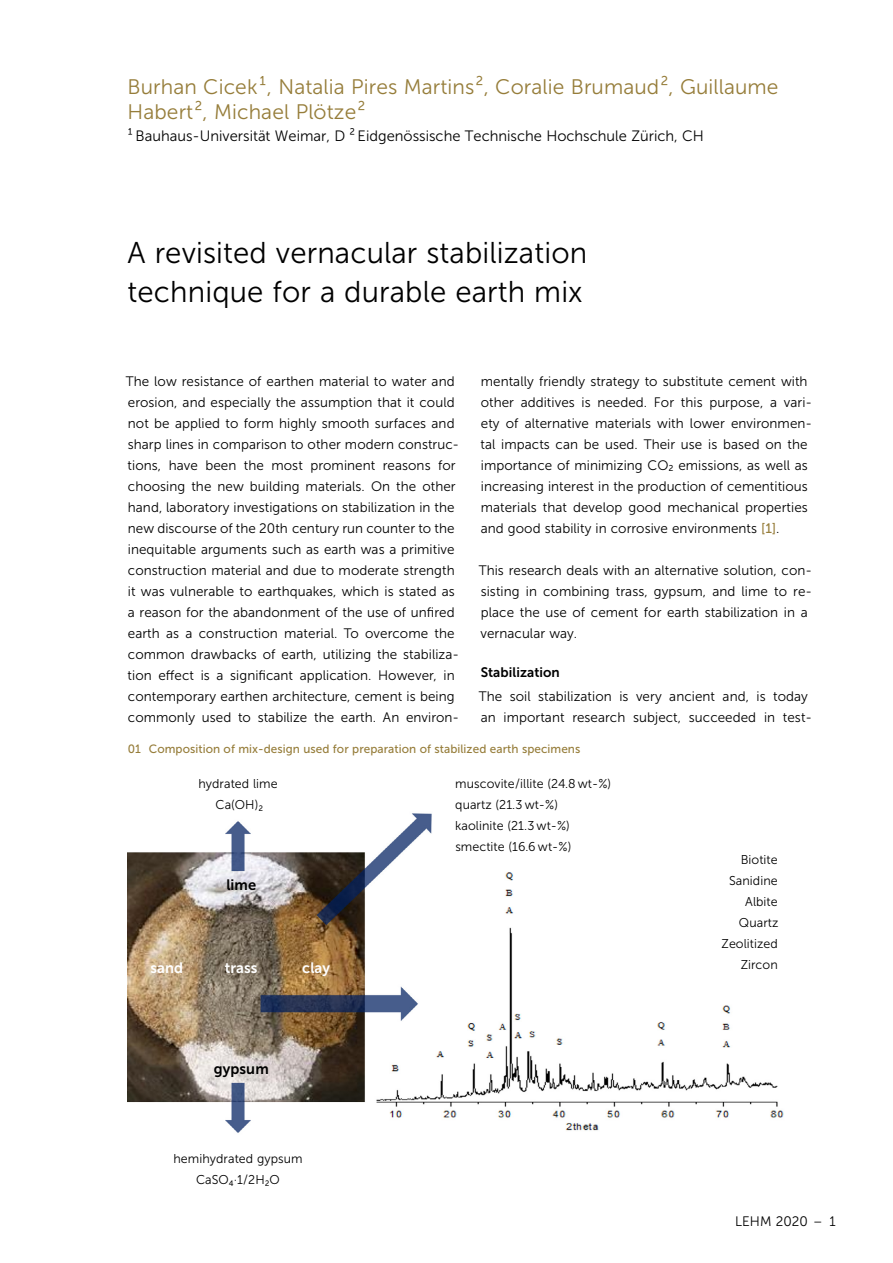
<style>
.page{position:relative;width:893px;height:1263px;background:#fff}
.page>*{position:absolute;margin:0;border:0;box-sizing:border-box;transform-origin:0 0}
.t1{font:30px/39px "Museo Sans 300";letter-spacing:.005em;color:#000}
.t2{font:21px/25.2px "Museo Sans 300";letter-spacing:.005em;color:#967d3a}
.t3{font:15px "Museo Sans 300";color:#000}
.t4{font:15px "Museo Sans 700";letter-spacing:.005em;color:#fff}
.t5{font:15px "Museo Sans 700";letter-spacing:.005em;color:#000}
.t6{font:13.65px/21px "Museo Sans 300";letter-spacing:.005em;color:#000}
.t7{font:13.65px "Museo Sans 700";letter-spacing:.005em;color:#000}
.t8{font:12.75px/21px "Museo Sans 300";letter-spacing:.005em;color:#000;text-align:center}
.t9{font:12px "Museo Sans 500";letter-spacing:.005em;color:#967d3a}
.s1{font-family:"Museo Sans 500";color:#967d3a}
</style>
<div class="page">
<img style="left:128px;top:813px;width:656px;height:320px">
<h2 class="t2" style="left:128px;top:74px;width:652px">Burhan Cicek¹, Natalia Pires Martins², Coralie Brumaud², Guillaume<br>Habert², Michael Plötze²</h2>
<p class="t3" style="left:128px;top:128px;width:578px">¹ Bauhaus-Universität Weimar, D ² Eidgenössische Technische Hochschule Zürich, CH</p>
<h1 class="t1" style="left:128px;top:233px;width:461px">A revisited vernacular stabilization technique for a durable earth mix</h1>
<p class="t6" style="left:126px;top:370px;width:335px">The low resistance of earthen material to water and erosion, and especially the assumption that it could not be applied to form highly smooth surfaces and sharp lines in comparison to other modern construc&shy;tions, have been the most prominent reasons for choosing the new building materials. On the other hand, laboratory investigations on stabilization in the new discourse of the 20th century run counter to the inequitable arguments such as earth was a primitive construction material and due to moderate strength it was vulnerable to earthquakes, which is stated as a reason for the abandonment of the use of unfired earth as a construction material. To overcome the common drawbacks of earth, utilizing the stabiliza&shy;tion effect is a significant application. However, in contemporary earthen architecture, cement is being commonly used to stabilize the earth. An environ-</p>
<p class="t6" style="left:480px;top:370px;width:333px">mentally friendly strategy to substitute cement with other additives is needed. For this purpose, a vari&shy;ety of alternative materials with lower environmen&shy;tal impacts can be used. Their use is based on the importance of minimizing CO2 emissions, as well as increasing interest in the production of cementitious materials that develop good mechanical properties and good stability in corrosive environments <span class="s1">[1]</span>.</p>
<p class="t6" style="left:479px;top:559px;width:335px">This research deals with an alternative solution, con&shy;sisting in combining trass, gypsum, and lime to re&shy;place the use of cement for earth stabilization in a vernacular way.</p>
<p class="t7" style="left:481px;top:664px;width:81px">Stabilization</p>
<p class="t6" style="left:479px;top:685px;width:335px">The soil stabilization is very ancient and, is today an important research subject, succeeded in test-</p>
<p class="t9" style="left:128px;top:742px;width:454px">01 Composition of mix-design used for preparation of stabilized earth specimens</p>
<p class="t8" style="left:198px;top:773px;width:81px">hydrated lime<br>Ca(OH)₂</p>
<p class="t5" style="left:226px;top:876px;width:31px">lime</p>
<p class="t4" style="left:150px;top:960px;width:34px">sand</p>
<p class="t4" style="left:225px;top:960px;width:34px">trass</p>
<p class="t4" style="left:302px;top:960px;width:29px">clay</p>
<p class="t5" style="left:214px;top:1061px;width:56px">gypsum</p>
<p class="t8" style="left:174px;top:1148px;width:131px">hemihydrated gypsum<br>CaSO₄·1/2H₂O</p>
<p class="t8" style="left:455px;top:773px;width:157px;text-align:left">muscovite / illite (24.8 wt-%) quartz (21.3 wt-%)<br>kaolinite (21.3 wt-%) smectite (16.6 wt-%)</p>
<p class="t8" style="left:722px;top:849px;width:58px;text-align:right">Biotite<br>Sanidine<br>Albite<br>Quartz<br>Zeolitized<br>Zircon</p>
<p class="t6" style="left:735px;top:1210px;width:102px">LEHM 2020 – 1</p>
</div>
